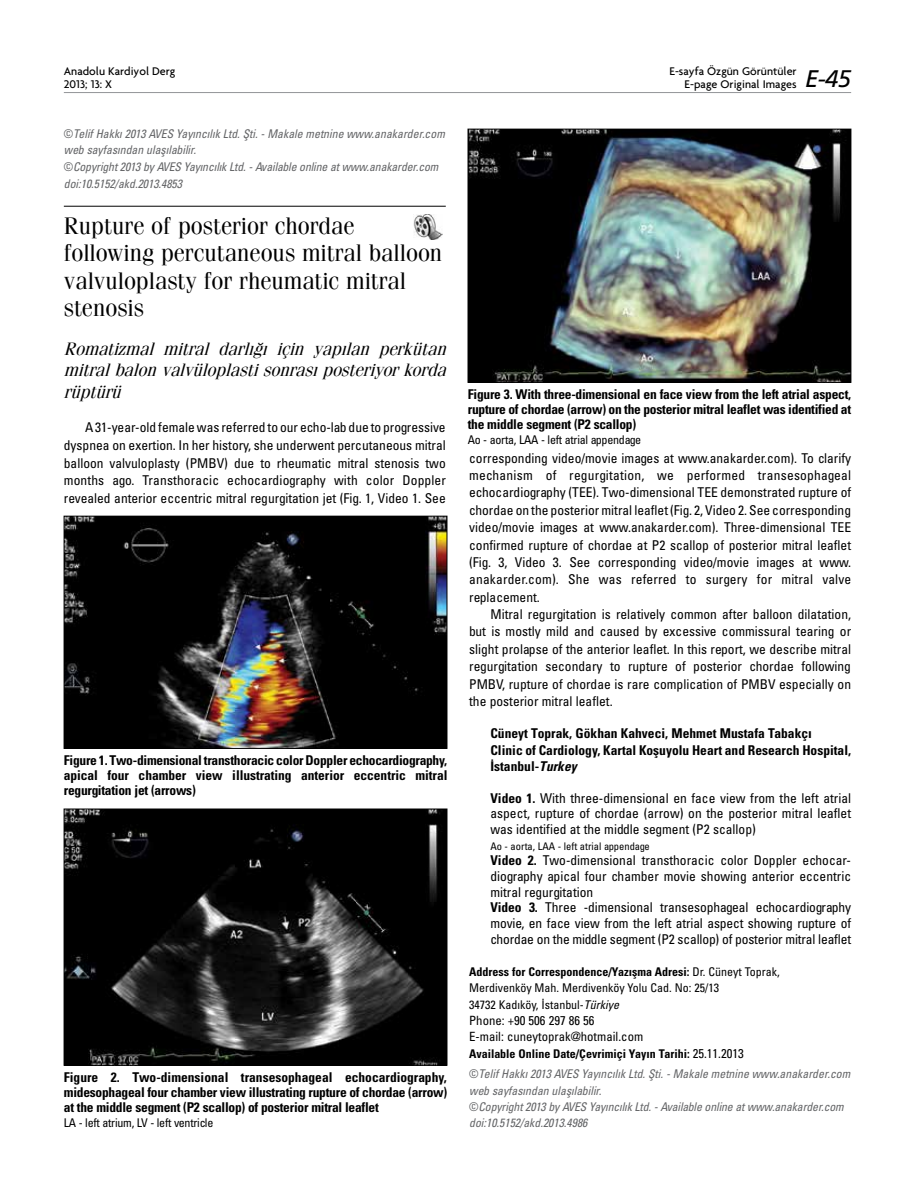
<style>
.page{position:relative;width:915px;height:1191px;background:#fff}
.page>*{position:absolute;margin:0;border:0;box-sizing:border-box;transform-origin:0 0}
.t1{font:24px/27.5px "Fenice Tr";color:#000}
.t2{font:24px "Frutiger Italic Tr";color:#000}
.t3{font:italic 18px/21.5px "Fenice Tr";color:#000;text-align:justify}
.t4{font:13.5px/17.4px "Univers Condensed Tr";color:#000;text-align:justify}
.t5{font:13.5px/15px "Univers Cond Bd Tr";letter-spacing:-.005em;color:#000;text-align:justify}
.t6{font:12.75px/16.4px "Univers Condensed Tr";color:#000}
.t7{font:12px/16.6px "Univers Cond Ita Tr";color:#636466}
.t8{font:12px "Univers Cond Bd Tr";color:#000}
.t9{font:12px/16.4px "Univers Condensed Tr";color:#000}
.t10{font:500 12px/13.5px "Firma";color:#000;text-align:right}
.t11{font:12px "Univers Condensed Tr";letter-spacing:-.02em;color:#000}
.t12{font:10.5px "Univers Condensed Tr";color:#000}
.s1{font-family:"Univers Condensed Tr"}
.s2{font-family:"Univers Cond Bd Ita Tr"}
.s3{font-family:"Univers Cond Bd Tr"}
.s4{font-family:"Univers Cond Ita Tr"}
.s5{font-family:"Univers Condensed Tr";font-size:12.75px}
</style>
<div class="page">
<hr style="left:64px;top:206px;width:381px;height:1px;background:#000">
<img style="left:413px;top:214px;width:29px;height:25px">
<img style="left:66px;top:518px;width:379px;height:228px">
<div style="left:64px;top:516px;width:383px;height:232px;border:1px solid #000"></div>
<img style="left:469px;top:131px;width:379px;height:249px">
<div style="left:467px;top:129px;width:383px;height:253px;border:1px solid #000"></div>
<img style="left:66px;top:810px;width:379px;height:253px">
<div style="left:64px;top:808px;width:383px;height:257px;border:1px solid #000"></div>
<hr style="left:64px;top:92px;width:786px;height:1px;background:#939598">
<p class="t10" style="left:669px;top:64px;width:129px">E-sayfa Özgün Görüntüler<br>E-page Original Images</p>
<p class="t10" style="left:64px;top:64px;width:113px;text-align:left">Anadolu Kardiyol Derg<br>2013; 13: X</p>
<h1 class="t2" style="left:805px;top:65px;width:47px">E-45</h1>
<p class="t7" style="left:64px;top:125px;width:382px"><span class="s1">©</span>Telif Hakk› 2013 AVES Yay›nc›l›k Ltd. Şti. - Makale metnine www.anakarder.com web sayfas›ndan ulaş›labilir.<br><span class="s1">©</span>Copyright 2013 by AVES Yay›nc›l›k Ltd. - Available online at www.anakarder.com doi:10.5152/akd.2013.4853</p>
<h1 class="t1" style="left:64px;top:212px;width:380px">Rupture of posterior chordae following percutaneous mitral balloon valvuloplasty for rheumatic mitral stenosis</h1>
<h2 class="t3" style="left:64px;top:338px;width:389px">Romatizmal mitral darlığı için yapılan perkütan mitralbalonvalvüloplastisonrasıposteriyorkorda rüptürü</h2>
<p class="t4" style="left:64px;top:418px;width:383px;text-indent:21px">A 31-year-old female was referred to our echo-lab due to progressive dyspnea on exertion. In her history, she underwent percutaneous mitral balloon valvuloplasty (PMBV) due to rheumatic mitral stenosis two months ago. Transthoracic echocardiography with color Doppler revealed anterior eccentric mitral regurgitation jet (Fig. 1, Video 1. See</p>
<p class="t5" style="left:64px;top:753px;width:385px">Figure 1. Two-dimensional transthoracic color Doppler echocardiography, apical four chamber view illustrating anterior eccentric mitral regurgitation jet (arrows)</p>
<p class="t5" style="left:64px;top:1069px;width:385px">Figure 2. Two-dimensional transesophageal echocardiography, midesophageal four chamber view illustrating rupture of chordae (arrow) at the middle segment (P2 scallop) of posterior mitral leaflet</p>
<p class="t11" style="left:64px;top:1115px;width:151px">LA - left atrium, LV - left ventricle</p>
<p class="t5" style="left:467px;top:387px;width:385px">Figure 3. With three-dimensional en face view from the left atrial aspect, rupture of chordae (arrow) on the posterior mitral leaflet was identified at the middle segment (P2 scallop)</p>
<p class="t11" style="left:467px;top:432px;width:175px">Ao - aorta, LAA - left atrial appendage</p>
<p class="t4" style="left:469px;top:449px;width:383px">corresponding video/movie images at www.anakarder.com). To clarify mechanism of regurgitation, we performed transesophageal echocardiography (TEE). Two-dimensional TEE demonstrated rupture of chordae on the posterior mitral leaflet (Fig. 2, Video 2. See corresponding video/movie images at www.anakarder.com). Three-dimensional TEE confirmed rupture of chordae at P2 scallop of posterior mitral leaflet (Fig. 3, Video 3. See corresponding video/movie images at www. anakarder.com). She was referred to surgery for mitral valve replacement.</p>
<p class="t4" style="left:469px;top:605px;width:383px;text-indent:21px">Mitral regurgitation is relatively common after balloon dilatation, but is mostly mild and caused by excessive commissural tearing or slight prolapse of the anterior leaflet. In this report, we describe mitral regurgitation secondary to rupture of posterior chordae following PMBV, rupture of chordae is rare complication of PMBV especially on the posterior mitral leaflet.</p>
<p class="t5" style="left:490px;top:725px;width:362px;line-height:16.4px;text-align:left">Cüneyt Toprak, Gökhan Kahveci, Mehmet Mustafa Tabakçı<br>Clinic of Cardiology, Kartal Koşuyolu Heart and Research Hospital,<br>İstanbul-<span class="s2">Turkey</span></p>
<p class="t4" style="left:490px;top:789px;width:362px;line-height:15.8px"><span class="s3">Video 1.</span> With three-dimensional en face view from the left atrial aspect, rupture of chordae (arrow) on the posterior mitral leaflet was identified at the middle segment (P2 scallop)</p>
<p class="t12" style="left:490px;top:839px;width:161px">Ao - aorta, LAA - left atrial appendage</p>
<p class="t4" style="left:490px;top:852px;width:362px;line-height:15.8px;text-align:left"><span class="s3">Video 2.</span> Two-dimensional transthoracic color Doppler echocar&shy;diography apical four chamber movie showing anterior eccentric mitral regurgitation<br><span class="s3">Video 3.</span> Three -dimensional transesophageal echocardiography movie, en face view from the left atrial aspect showing rupture of chordae on the middle segment (P2 scallop) of posterior mitral leaflet</p>
<p class="t8" style="left:469px;top:964px;width:312px">Address for Correspondence/Yaz›şma Adresi: <span class="s1">Dr. Cüneyt Toprak,</span></p>
<p class="t9" style="left:469px;top:979px;width:251px">Merdivenköy Mah. Merdivenköy Yolu Cad. No: 25/13<br>34732 Kadıköy, İstanbul-<span class="s4">Türkiye</span></p>
<p class="t6" style="left:469px;top:1012px;width:175px">Phone: +90 506 297 86 56<br>E-mail: cuneytoprak@hotmail.com</p>
<p class="t8" style="left:469px;top:1046px;width:276px">Available Online Date/Çevrimiçi Yayın Tarihi: <span class="s5">25.11.2013</span></p>
<p class="t7" style="left:469px;top:1065px;width:382px"><span class="s1">©</span>Telif Hakk› 2013 AVES Yay›nc›l›k Ltd. Şti. - Makale metnine www.anakarder.com web sayfas›ndan ulaş›labilir.<br><span class="s1">©</span>Copyright 2013 by AVES Yay›nc›l›k Ltd. - Available online at www.anakarder.com doi:10.5152/akd.2013.4986</p>
</div>
